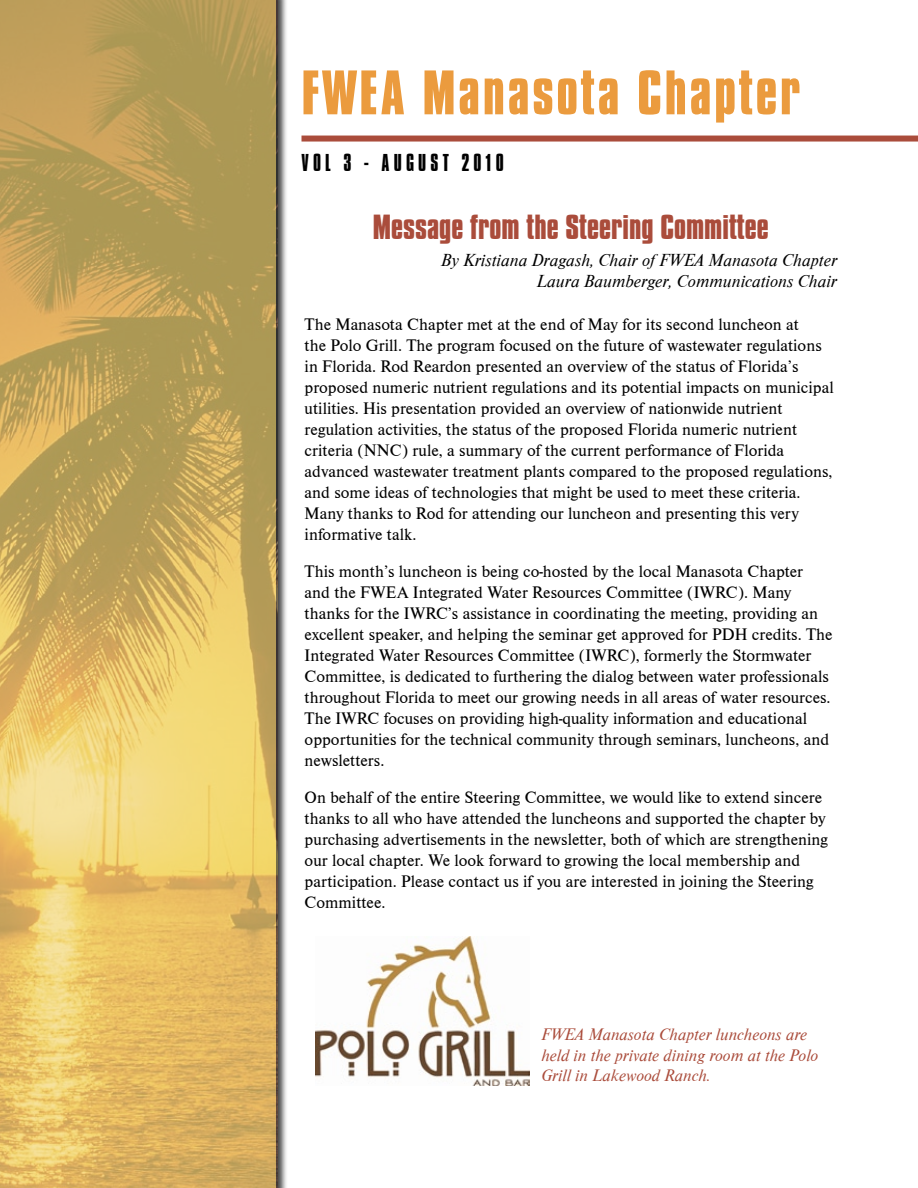
<style>
.page{position:relative;width:918px;height:1188px;background:#fff}
.page>*{position:absolute;margin:0;border:0;box-sizing:border-box;transform-origin:0 0}
.t1{font:700 54px "Compacta BT";letter-spacing:.05em;color:#eb9b3e}
.t2{font:700 30px "Compacta BT";color:#aa4c3b}
.t3{font:21px "Compacta BT";letter-spacing:.2em;color:#000}
.t4{font:italic 18px/21.6px "Nimbus Rom DCY";color:#000;text-align:right}
.t5{font:17.25px/21px "Nimbus Rom DCY";color:#000}
.t6{font:italic 17.25px/20.7px "Nimbus Rom DCY";color:#aa4c3b}
</style>
<div class="page">
<div style="left:0;top:0;width:287px;height:1188px;background:#000;opacity:.75"></div>
<img style="left:0;top:0;width:278px;height:1188px">
<div style="left:302px;top:136px;width:616px;height:6px;background:#aa4c3b"></div>
<img style="left:315px;top:937px;width:215px;height:148px">
<h1 class="t1" style="left:302px;top:60px;width:500px">FWEA Manasota Chapter</h1>
<p class="t3" style="left:302px;top:150px;width:204px">VOL 3 - AUGUST 2010</p>
<h2 class="t2" style="left:373px;top:209px;width:397px">Message from the Steering Committee</h2>
<p class="t4" style="left:441px;top:249px;width:397px">By Kristiana Dragash, Chair of FWEA Manasota Chapter<br>Laura Baumberger, Communications Chair</p>
<p class="t5" style="left:305px;top:314px;width:531px">The Manasota Chapter met at the end of May for its second luncheon at<br>the Polo Grill. The program focused on the future of wastewater regulations in Florida. Rod Reardon presented an overview of the status of Florida’s proposed numeric nutrient regulations and its potential impacts on municipal utilities. His presentation provided an overview of nationwide nutrient regulation activities, the status of the proposed Florida numeric nutrient criteria (NNC) rule, a summary of the current performance of Florida advanced wastewater treatment plants compared to the proposed regulations, and some ideas of technologies that might be used to meet these criteria.<br>Many thanks to Rod for attending our luncheon and presenting this very informative talk.</p>
<p class="t5" style="left:305px;top:561px;width:529px">This month’s luncheon is being co-hosted by the local Manasota Chapter and the FWEA Integrated Water Resources Committee (IWRC). Many thanks for the IWRC’s assistance in coordinating the meeting, providing an excellent speaker, and helping the seminar get approved for PDH credits. The Integrated Water Resources Committee (IWRC), formerly the Stormwater Committee, is dedicated to furthering the dialog between water professionals throughout Florida to meet our growing needs in all areas of water resources.<br>The IWRC focuses on providing high-quality information and educational opportunities for the technical community through seminars, luncheons, and newsletters.</p>
<p class="t5" style="left:305px;top:787px;width:525px">On behalf of the entire Steering Committee, we would like to extend sincere thanks to all who have attended the luncheons and supported the chapter by purchasing advertisements in the newsletter, both of which are strengthening our local chapter. We look forward to growing the local membership and participation. Please contact us if you are interested in joining the Steering Committee.</p>
<p class="t6" style="left:541px;top:1024px;width:279px">FWEA Manasota Chapter luncheons are held in the private dining room at the Polo<br>Grill in Lakewood Ranch.</p>
</div>
